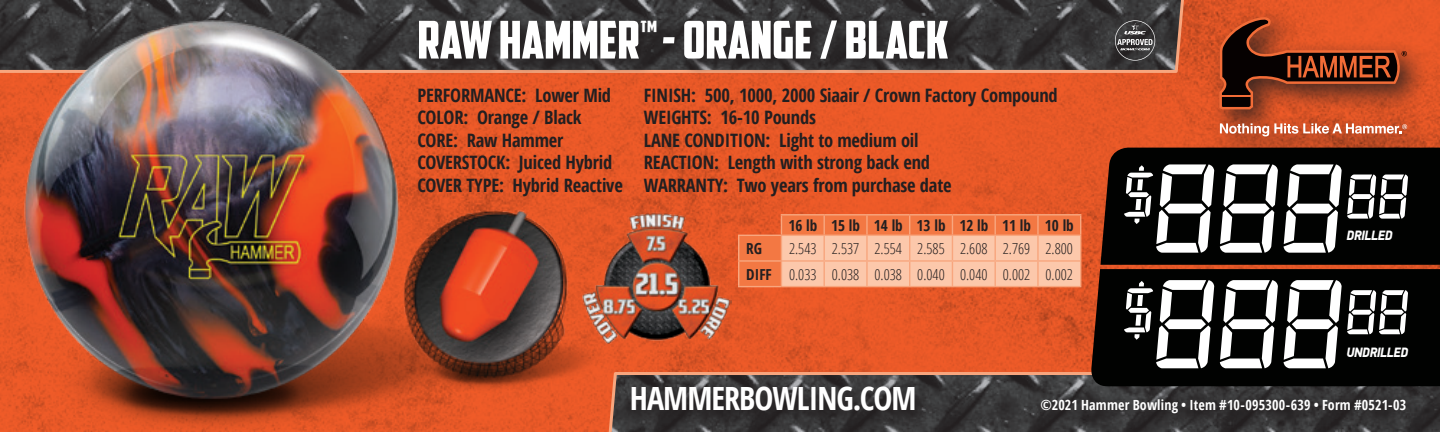
<style>
.page{position:relative;width:1440px;height:432px;background:#fff}
.page>*{position:absolute;margin:0;border:0;box-sizing:border-box;transform-origin:0 0}
.Outlined_Shoe_Name{font:52px "American Captain";color:#fff}
.t1{font:700 32px "Open Sans Condensed";letter-spacing:-.03em;color:#fff}
.Stats_info_2018{font:700 18.4px "Open Sans Condensed";letter-spacing:-.01em;color:#231f20}
.Tech_Specs_-_2_-_PF{font:300 15.2px "Open Sans Condensed";color:#231f20}
.Tech_Specs_-_2_-_PF-2{font:700 15.2px "Open Sans Condensed";color:#231f20}
.t2{font:700 14px "Open Sans Condensed";letter-spacing:.015em;color:#fff}
.Address___Disclaimer{font:italic 900 13.6px "PF Din Display Pro";letter-spacing:-.03em;color:#fff;scale:.9 1}
</style>
<div class="page">
<img style="left:480px;top:0;width:960px;height:432px">
<svg style="left:480px;top:0;width:708px;height:74px"></svg>
<svg style="left:604px;top:371px;width:836px;height:61px"></svg>
<img style="left:0;top:0;width:480px;height:432px">
<img style="left:389px;top:199px;width:213px;height:193px">
<svg style="left:1038px;top:396px;width:384px;height:33px;fill:#323132"></svg>
<div style="left:1209px;top:7px;width:225px;height:157px;background:#231f20;opacity:.8"></div>
<svg style="left:1220px;top:123px;width:187px;height:13px"></svg>
<svg style="left:1219px;top:16px;width:188px;height:93px"></svg>
<svg style="left:1115px;top:20px;width:40px;height:41px"></svg>
<svg style="left:628px;top:384px;width:303px;height:42px;fill:#2f2d2e"></svg>
<img style="left:582px;top:213px;width:150px;height:131px">
<hr style="left:781px;top:214px;width:43px;height:2px;background:#f8a67e">
<hr style="left:824px;top:214px;width:43px;height:2px;background:#f8a67e">
<hr style="left:867px;top:214px;width:43px;height:2px;background:#f8a67e">
<hr style="left:910px;top:214px;width:42px;height:2px;background:#f8a67e">
<hr style="left:952px;top:214px;width:43px;height:2px;background:#f8a67e">
<hr style="left:995px;top:214px;width:43px;height:2px;background:#f8a67e">
<hr style="left:1038px;top:214px;width:43px;height:2px;background:#f8a67e">
<svg style="left:738px;top:215px;width:343px;height:72px"></svg>
<hr style="left:781px;top:235px;width:43px;height:1px;background:#f8a67e">
<hr style="left:824px;top:235px;width:43px;height:1px;background:#f8a67e">
<hr style="left:867px;top:235px;width:43px;height:1px;background:#f8a67e">
<hr style="left:910px;top:235px;width:42px;height:1px;background:#f8a67e">
<hr style="left:952px;top:235px;width:43px;height:1px;background:#f8a67e">
<hr style="left:995px;top:235px;width:43px;height:1px;background:#f8a67e">
<hr style="left:1038px;top:235px;width:43px;height:1px;background:#f8a67e">
<svg style="left:415px;top:17px;width:548px;height:58px;fill:#2e2b2b"></svg>
<svg style="left:1100px;top:148px;width:340px;height:117px;fill:#010201"></svg>
<svg style="left:1090px;top:269px;width:350px;height:117px;fill:#010201"></svg>
<svg style="left:1121px;top:164px;width:288px;height:89px;fill:#010201"></svg>
<svg style="left:1121px;top:280px;width:288px;height:88px;fill:#010201"></svg>
<p class="Outlined_Shoe_Name" style="left:417px;top:9px;width:532px">RAW HAMMER<sup>™</sup> - ORANGE / BLACK</p>
<p class="Stats_info_2018" style="left:417px;top:82px;width:195px">PERFORMANCE: Lower Mid</p>
<p class="Stats_info_2018" style="left:417px;top:104px;width:166px">COLOR: Orange / Black</p>
<p class="Stats_info_2018" style="left:417px;top:127px;width:147px">CORE: Raw Hammer</p>
<p class="Stats_info_2018" style="left:417px;top:149px;width:196px">COVERSTOCK: Juiced Hybrid</p>
<p class="Stats_info_2018" style="left:417px;top:172px;width:207px">COVER TYPE: Hybrid Reactive</p>
<p class="Stats_info_2018" style="left:644px;top:82px;width:415px">FINISH: 500, 1000, 2000 Siaair / Crown Factory Compound</p>
<p class="Stats_info_2018" style="left:644px;top:104px;width:174px">WEIGHTS: 16-10 Pounds</p>
<p class="Stats_info_2018" style="left:644px;top:127px;width:276px">LANE CONDITION: Light to medium oil</p>
<p class="Stats_info_2018" style="left:644px;top:149px;width:288px">REACTION: Length with strong back end</p>
<p class="Stats_info_2018" style="left:644px;top:172px;width:309px">WARRANTY: Two years from purchase date</p>
<p class="Tech_Specs_-_2_-_PF-2" style="left:788px;top:215px;width:31px">16 lb</p>
<p class="Tech_Specs_-_2_-_PF-2" style="left:831px;top:215px;width:31px">15 lb</p>
<p class="Tech_Specs_-_2_-_PF-2" style="left:874px;top:215px;width:31px">14 lb</p>
<p class="Tech_Specs_-_2_-_PF-2" style="left:917px;top:215px;width:31px">13 lb</p>
<p class="Tech_Specs_-_2_-_PF-2" style="left:959px;top:215px;width:31px">12 lb</p>
<p class="Tech_Specs_-_2_-_PF-2" style="left:1002px;top:215px;width:31px">11 lb</p>
<p class="Tech_Specs_-_2_-_PF-2" style="left:1045px;top:215px;width:31px">10 lb</p>
<p class="Tech_Specs_-_2_-_PF-2" style="left:746px;top:238px;width:17px">RG</p>
<p class="Tech_Specs_-_2_-_PF" style="left:789px;top:238px;width:29px">2.543</p>
<p class="Tech_Specs_-_2_-_PF" style="left:832px;top:238px;width:29px">2.537</p>
<p class="Tech_Specs_-_2_-_PF" style="left:875px;top:238px;width:29px">2.554</p>
<p class="Tech_Specs_-_2_-_PF" style="left:917px;top:238px;width:29px">2.585</p>
<p class="Tech_Specs_-_2_-_PF" style="left:960px;top:238px;width:29px">2.608</p>
<p class="Tech_Specs_-_2_-_PF" style="left:1003px;top:238px;width:29px">2.769</p>
<p class="Tech_Specs_-_2_-_PF" style="left:1046px;top:238px;width:29px">2.800</p>
<p class="Tech_Specs_-_2_-_PF-2" style="left:746px;top:263px;width:27px">DIFF</p>
<p class="Tech_Specs_-_2_-_PF" style="left:789px;top:264px;width:29px">0.033</p>
<p class="Tech_Specs_-_2_-_PF" style="left:832px;top:264px;width:29px">0.038</p>
<p class="Tech_Specs_-_2_-_PF" style="left:875px;top:264px;width:29px">0.038</p>
<p class="Tech_Specs_-_2_-_PF" style="left:917px;top:264px;width:29px">0.040</p>
<p class="Tech_Specs_-_2_-_PF" style="left:960px;top:264px;width:29px">0.040</p>
<p class="Tech_Specs_-_2_-_PF" style="left:1003px;top:264px;width:29px">0.002</p>
<p class="Tech_Specs_-_2_-_PF" style="left:1046px;top:264px;width:29px">0.002</p>
<p class="Address___Disclaimer" style="left:1346px;top:227px;width:53px">DRILLED</p>
<p class="t1" style="left:630px;top:376px;width:288px">HAMMERBOWLING.COM</p>
<p class="Address___Disclaimer" style="left:1346px;top:344px;width:70px">UNDRILLED</p>
<p class="t2" style="left:1041px;top:395px;width:367px">©2021 Hammer Bowling • Item #10-095300-639 • Form #0521-03</p>
</div>
